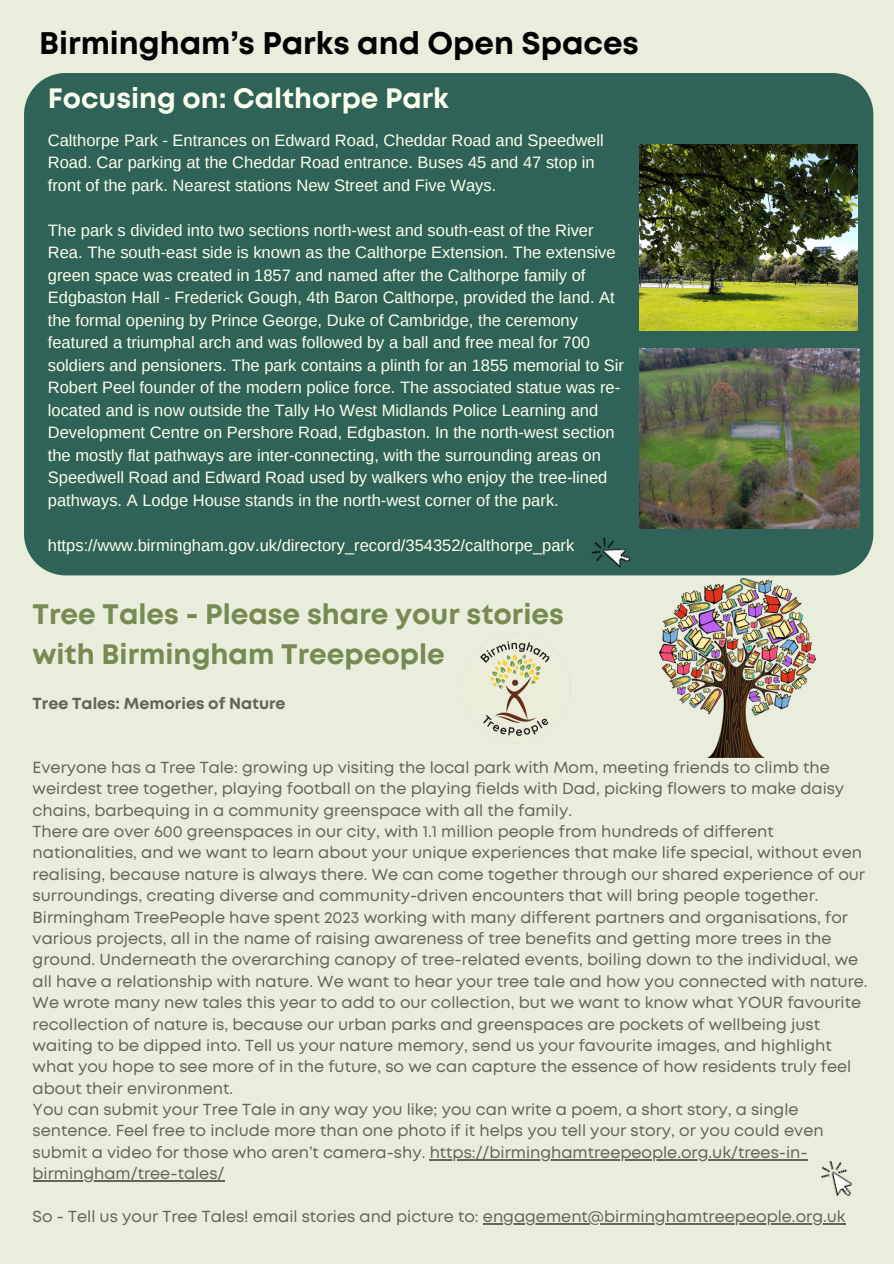
<style>
.page{position:relative;width:894px;height:1264px;background:#fff}
.page>*{position:absolute;margin:0;border:0;box-sizing:border-box;transform-origin:0 0}
.t1{font:700 31.2px "Mont";color:#000}
.t2{font:700 28.2px/39.3px "Mont";color:#768b54}
.t3{font:700 28.05px "Mont";color:#fbffed}
.t4{font:16.5px/22.5px "Arimo";color:#fbffed}
.t5{font:15.9px/21.3px "Mont";color:#646552}
.t6{font:700 15.9px "Mont";color:#646552}
</style>
<div class="page">
<div style="left:0;top:0;width:893px;height:1263px;background:#e9eddb"></div>
<div style="left:24px;top:73px;width:849px;height:502px;background:#306357"></div>
<img style="left:586px;top:512px;width:79px;height:64px">
<img style="left:461px;top:634px;width:110px;height:109px">
<img style="left:659px;top:578px;width:156px;height:179px">
<img style="left:639px;top:348px;width:220px;height:180px">
<img style="left:639px;top:144px;width:218px;height:186px">
<hr style="left:429px;top:1158px;width:378px;height:2px;background:#646552">
<hr style="left:33px;top:1180px;width:191px;height:1px;background:#646552">
<hr style="left:483px;top:1223px;width:362px;height:1px;background:#646552">
<img style="left:821px;top:1161px;width:31px;height:36px">
<h1 class="t1" style="left:39px;top:32px;width:601px">Birmingham’s Parks and Open Spaces</h1>
<h3 class="t3" style="left:48px;top:88px;width:402px">Focusing on: Calthorpe Park</h3>
<p class="t4" style="left:48px;top:129px;width:557px">Calthorpe Park - Entrances on Edward Road, Cheddar Road and Speedwell<br>Road. Car parking at the Cheddar Road entrance. Buses 45 and 47 stop in front of the park. Nearest stations New Street and Five Ways.</p>
<p class="t4" style="left:48px;top:219px;width:577px">The park s divided into two sections north-west and south-east of the River Rea. The south-east side is known as the Calthorpe Extension. The extensive green space was created in 1857 and named after the Calthorpe family of Edgbaston Hall - Frederick Gough, 4th Baron Calthorpe, provided the land. At the formal opening by Prince George, Duke of Cambridge, the ceremony featured a triumphal arch and was followed by a ball and free meal for 700 soldiers and pensioners. The park contains a plinth for an 1855 memorial to Sir Robert Peel founder of the modern police force. The associated statue was re&shy;located and is now outside the Tally Ho West Midlands Police Learning and Development Centre on Pershore Road, Edgbaston. In the north-west section the mostly flat pathways are inter-connecting, with the surrounding areas on Speedwell Road and Edward Road used by walkers who enjoy the tree-lined pathways. A Lodge House stands in the north-west corner of the park.</p>
<p class="t4" style="left:48px;top:534px;width:528px">https://www.birmingham.gov.uk/directory_record/354352/calthorpe_park</p>
<h2 class="t2" style="left:33px;top:597px;width:532px">Tree Tales - Please share your stories with Birmingham Treepeople</h2>
<p class="t6" style="left:33px;top:697px;width:254px">Tree Tales: Memories of Nature</p>
<p class="t5" style="left:33px;top:758px;width:836px">Everyone has a Tree Tale: growing up visiting the local park with Mom, meeting friends to climb the weirdest tree together, playing football on the playing fields with Dad, picking flowers to make daisy chains, barbequing in a community greenspace with all the family.<br>There are over 600 greenspaces in our city, with 1.1 million people from hundreds of different nationalities, and we want to learn about your unique experiences that make life special, without even realising, because nature is always there. We can come together through our shared experience of our surroundings, creating diverse and community-driven encounters that will bring people together.<br>Birmingham TreePeople have spent 2023 working with many different partners and organisations, for various projects, all in the name of raising awareness of tree benefits and getting more trees in the ground. Underneath the overarching canopy of tree-related events, boiling down to the individual, we all have a relationship with nature. We want to hear your tree tale and how you connected with nature.<br>We wrote many new tales this year to add to our collection, but we want to know what YOUR favourite recollection of nature is, because our urban parks and greenspaces are pockets of wellbeing just waiting to be dipped into. Tell us your nature memory, send us your favourite images, and highlight what you hope to see more of in the future, so we can capture the essence of how residents truly feel about their environment.<br>You can submit your Tree Tale in any way you like; you can write a poem, a short story, a single sentence. Feel free to include more than one photo if it helps you tell your story, or you could even submit a video for those who aren’t camera-shy. https://birminghamtreepeople.org.uk/trees-in&shy;birmingham/tree-tales/</p>
<p class="t5" style="left:33px;top:1206px;width:814px">So - Tell us your Tree Tales! email stories and picture to: engagement@birminghamtreepeople.org.uk</p>
</div>
